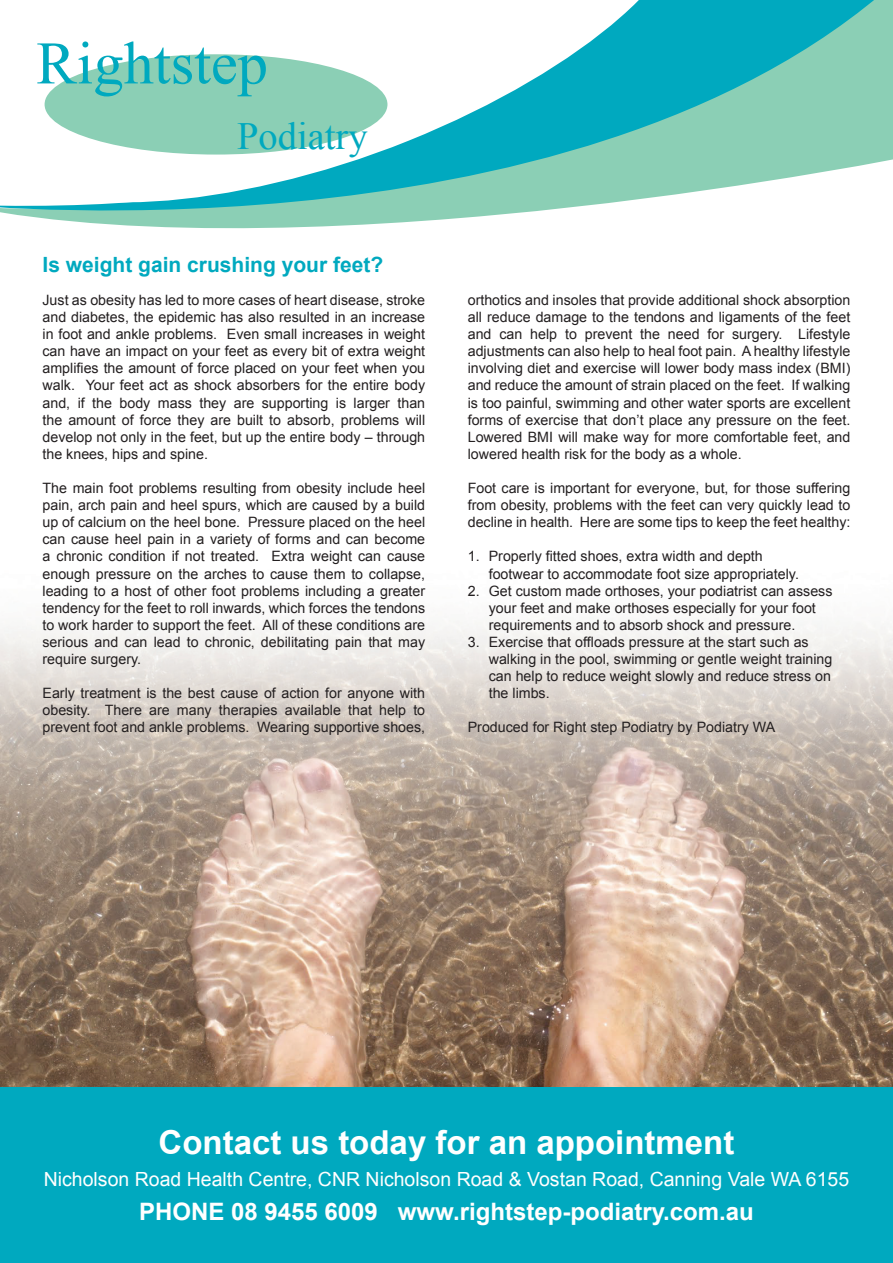
<style>
.page{position:relative;width:893px;height:1263px;background:#fff}
.page>*{position:absolute;margin:0;border:0;box-sizing:border-box;transform-origin:0 0}
.t1{font:60.45px "Times New Roman";color:#00a9bf}
.t2{font:38.55px "Times New Roman";color:#00a9bf}
.t3{font:700 33px "Arial";color:#fff}
.t4{font:700 24px "Arial";color:#fff}
.t5{font:700 21px "Arial";color:#00a9bf}
.t6{font:19.5px "Arial";color:#fff}
.t7{font:14.25px/17.1px "Arial";color:#231f20;text-align:justify}
</style>
<div class="page">
<img style="left:0;top:619px;width:893px;height:468px">
<svg style="left:107px;top:0;width:786px;height:229px;fill:#8bcfb5"></svg>
<div style="left:0;top:1087px;width:893px;height:176px;background:#00a9bf"></div>
<svg style="left:0;top:0;width:707px;height:224px"></svg>
<div style="left:45px;top:54px;width:342px;height:101px;background:#8bcfb5;border-radius:50%"></div>
<h1 class="t1" style="left:36px;top:23px;width:233px">Rightstep</h1>
<h2 class="t2" style="left:237px;top:110px;width:132px">Podiatry</h2>
<h3 class="t5" style="left:43px;top:251px;width:342px">Is weight gain crushing your feet?</h3>
<p class="t7" style="left:43px;top:291px;width:384px">Just as obesity has led to more cases of heart disease, stroke and diabetes, the epidemic has also resulted in an increase in foot and ankle problems. Even small increases in weight can have an impact on your feet as every bit of extra weight amplifies the amount of force placed on your feet when you walk. Your feet act as shock absorbers for the entire body and, if the body mass they are supporting is larger than the amount of force they are built to absorb, problems will develop not only in the feet, but up the entire body – through the knees, hips and spine.</p>
<p class="t7" style="left:43px;top:480px;width:384px">The main foot problems resulting from obesity include heel pain, arch pain and heel spurs, which are caused by a build up of calcium on the heel bone. Pressure placed on the heel can cause heel pain in a variety of forms and can become a chronic condition if not treated. Extra weight can cause enough pressure on the arches to cause them to collapse, leading to a host of other foot problems including a greater tendency for the feet to roll inwards, which forces the tendons to work harder to support the feet. All of these conditions are serious and can lead to chronic, debilitating pain that may require surgery.</p>
<p class="t7" style="left:43px;top:685px;width:384px">Early treatment is the best cause of action for anyone with obesity. There are many therapies available that help to prevent foot and ankle problems. Wearing supportive shoes,</p>
<p class="t7" style="left:468px;top:291px;width:384px">orthotics and insoles that provide additional shock absorption all reduce damage to the tendons and ligaments of the feet and can help to prevent the need for surgery. Lifestyle adjustments can also help to heal foot pain. A healthy lifestyle involving diet and exercise will lower body mass index (BMI) and reduce the amount of strain placed on the feet. If walking is too painful, swimming and other water sports are excellent forms of exercise that don’t place any pressure on the feet.<br>Lowered BMI will make way for more comfortable feet, and lowered health risk for the body as a whole.</p>
<p class="t7" style="left:468px;top:480px;width:384px">Foot care is important for everyone, but, for those suffering from obesity, problems with the feet can very quickly lead to decline in health. Here are some tips to keep the feet healthy:</p>
<p class="t7" style="left:489px;top:548px;width:312px;text-indent:-21px">1. Properly fitted shoes, extra width and depth footwear to accommodate foot size appropriately.</p>
<p class="t7" style="left:489px;top:582px;width:345px;text-align:left;text-indent:-21px">2. Get custom made orthoses, your podiatrist can assess your feet and make orthoses especially for your foot requirements and to absorb shock and pressure.</p>
<p class="t7" style="left:489px;top:633px;width:345px;text-align:left;text-indent:-21px">3. Exercise that offloads pressure at the start such as walking in the pool, swimming or gentle weight training can help to reduce weight slowly and reduce stress on the limbs.</p>
<p class="t7" style="left:468px;top:719px;width:309px">Produced for Right step Podiatry by Podiatry WA</p>
<h3 class="t3" style="left:159px;top:1120px;width:577px">Contact us today for an appointment</h3>
<h3 class="t6" style="left:44px;top:1166px;width:807px">Nicholson Road Health Centre, CNR Nicholson Road &amp; Vostan Road, Canning Vale WA 6155</h3>
<h3 class="t4" style="left:139px;top:1196px;width:616px">PHONE 08 9455 6009 www.rightstep-podiatry.com.au</h3>
</div>
